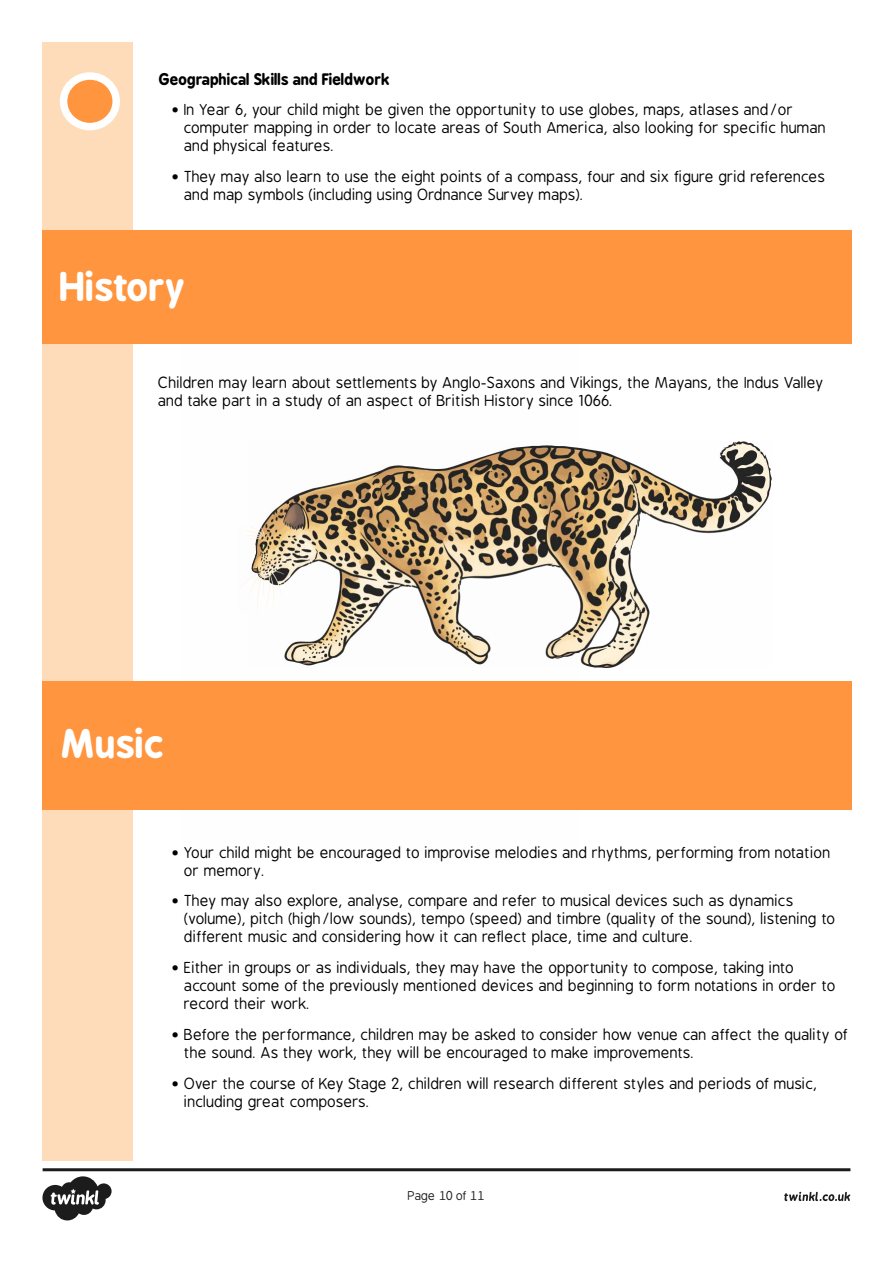
<style>
.page{position:relative;width:893px;height:1263px;background:#fff}
.page>*{position:absolute;margin:0;border:0;box-sizing:border-box;transform-origin:0 0}
.t1{font:700 37.5px "B Preplay";color:#fff}
.t2{font:15px/18px "B Preplay";color:#000}
.t3{font:700 15px "B Preplay";color:#000}
.t4{font:12px "B Preplay";letter-spacing:-.025em;color:#1c1c1c}
</style>
<div class="page">
<div style="left:181px;top:319px;width:398px;height:536px;background:#fbfbfb"></div>
<svg style="left:42px;top:1168px;width:808px;height:52px"></svg>
<div style="left:43px;top:43px;width:90px;height:1118px;background:#ffdcb9"></div>
<div style="left:64px;top:76px;width:52px;height:51px;background:#ff953f;border-radius:50%"></div>
<div style="left:60px;top:72px;width:60px;height:58px;border:8px solid #fff;border-radius:50%"></div>
<div style="left:43px;top:230px;width:809px;height:113px;background:#ff953f"></div>
<div style="left:43px;top:681px;width:809px;height:129px;background:#ff953f"></div>
<img style="left:243px;top:441px;width:528px;height:227px">
<p class="t3" style="left:159px;top:70px;width:232px">Geographical Skills and Fieldwork</p>
<p class="t2" style="left:184px;top:101px;width:643px;text-indent:-13px">• In Year 6, your child might be given the opportunity to use globes, maps, atlases and/or computer mapping in order to locate areas of South America, also looking for specific human and physical features.</p>
<p class="t2" style="left:184px;top:168px;width:643px;text-indent:-13px">• They may also learn to use the eight points of a compass, four and six figure grid references and map symbols (including using Ordnance Survey maps).</p>
<h1 class="t1" style="left:60px;top:264px;width:127px">History</h1>
<p class="t2" style="left:159px;top:374px;width:667px">Children may learn about settlements by Anglo-Saxons and Vikings, the Mayans, the Indus Valley and take part in a study of an aspect of British History since 1066.</p>
<h1 class="t1" style="left:61px;top:721px;width:105px">Music</h1>
<p class="t2" style="left:185px;top:844px;width:648px;text-indent:-13px">• Your child might be encouraged to improvise melodies and rhythms, performing from notation or memory.</p>
<p class="t2" style="left:185px;top:892px;width:653px;text-indent:-13px">• They may also explore, analyse, compare and refer to musical devices such as dynamics (volume), pitch (high/low sounds), tempo (speed) and timbre (quality of the sound), listening to different music and considering how it can reflect place, time and culture.</p>
<p class="t2" style="left:185px;top:959px;width:653px;text-indent:-13px">• Either in groups or as individuals, they may have the opportunity to compose, taking into account some of the previously mentioned devices and beginning to form notations in order to record their work.</p>
<p class="t2" style="left:185px;top:1026px;width:665px;text-indent:-13px">• Before the performance, children may be asked to consider how venue can affect the quality of the sound. As they work, they will be encouraged to make improvements.</p>
<p class="t2" style="left:185px;top:1075px;width:635px;text-indent:-13px">• Over the course of Key Stage 2, children will research different styles and periods of music, including great composers.</p>
<p class="t4" style="left:408px;top:1189px;width:78px">Page 10 of 11</p>
</div>
